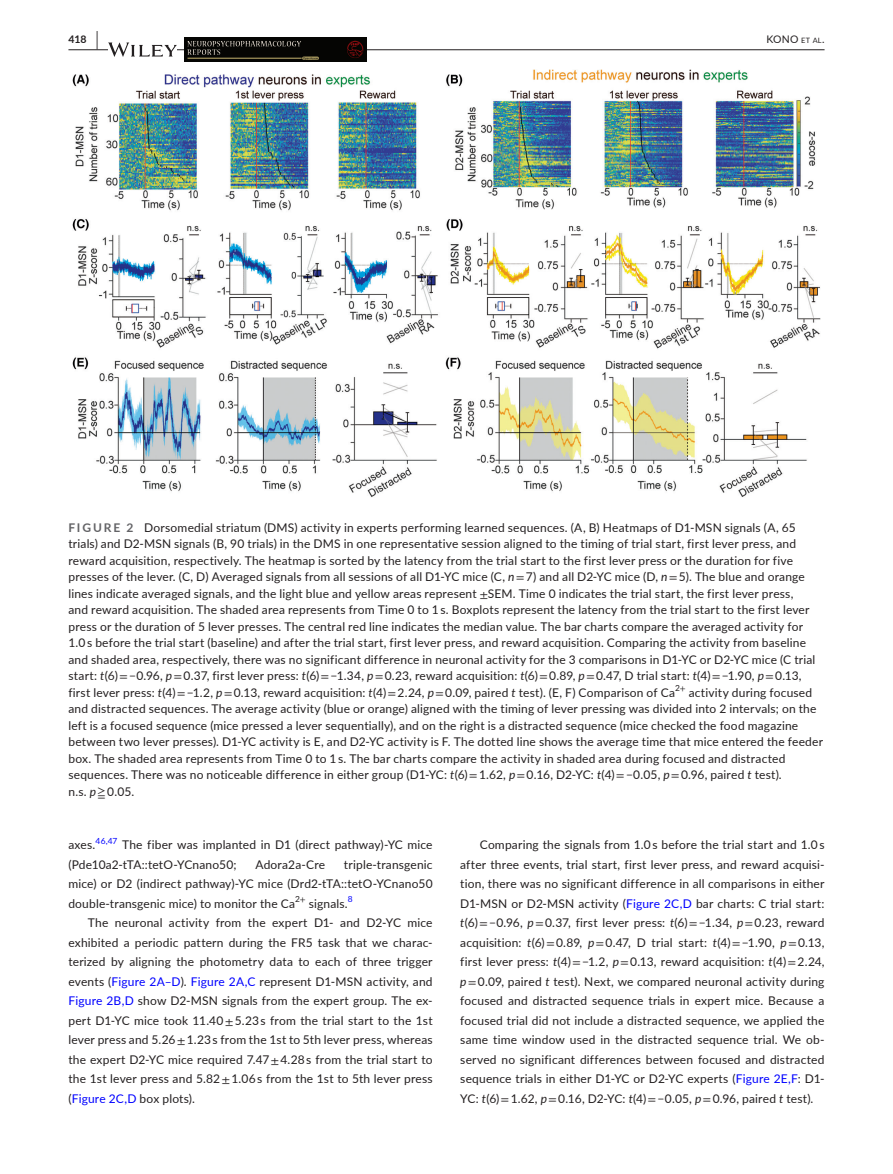
<style>
.page{position:relative;width:893px;height:1174px;background:#fff}
.page>*{position:absolute;margin:0;border:0;box-sizing:border-box;transform-origin:0 0}
.t1{font:12px/19.5px "Lato";letter-spacing:.015em;color:#231f20}
.t2{font:10.5px "Lato";color:#231f20}
.t3{font:700 10.5px "Lato";color:#231f20}
.t4{font:8.4px "Lato";color:#00f}
.t5{font:8.4px "Lato";color:#231f20}
.s1{font-size:19.5px}
.s2{font-size:7.35px}
.s3{font-weight:700;color:#636366}
.s4{font-style:italic}
.s5{font-family:"STIX"}
.s6{color:#00f}
</style>
<div class="page">
<hr style="left:68px;top:49px;width:756px;height:1px;background:#231f20">
<svg style="left:108px;top:42px;width:69px;height:15px"></svg>
<img style="left:185px;top:38px;width:182px;height:23px">
<img style="left:73px;top:69px;width:747px;height:428px">
<p class="t3" style="left:68px;top:31px;width:31px">418 <span class="s1">|</span></p>
<p class="t2" style="left:766px;top:31px;width:60px">KONO <span class="s2">et al</span>.</p>
<p class="t1" style="left:68px;top:518px;width:748px;line-height:16.5px"><span class="s3">FIGURE 2</span> Dorsomedial striatum (DMS) activity in experts performing learned sequences. (A, B) Heatmaps of D1-MSN signals (A, 65 trials) and D2-MSN signals (B, 90 trials) in the DMS in one representative session aligned to the timing of trial start, first lever press, and reward acquisition, respectively. The heatmap is sorted by the latency from the trial start to the first lever press or the duration for five presses of the lever. (C, D) Averaged signals from all sessions of all D1-YC mice (C, <span class="s4">n</span><span class="s5">=</span> 7) and all D2-YC mice (D, <span class="s4">n</span><span class="s5">=</span> 5). The blue and orange lines indicate averaged signals, and the light blue and yellow areas represent <span class="s5">±</span>SEM. Time 0 indicates the trial start, the first lever press, and reward acquisition. The shaded area represents from Time 0 to 1 s. Boxplots represent the latency from the trial start to the first lever press or the duration of 5 lever presses. The central red line indicates the median value. The bar charts compare the averaged activity for 1.0 s before the trial start (baseline) and after the trial start, first lever press, and reward acquisition. Comparing the activity from baseline and shaded area, respectively, there was no significant difference in neuronal activity for the 3 comparisons in D1-YC or D2-YC mice (C trial start: <span class="s4">t</span>(6) <span class="s5">=</span> −0.96, <span class="s4">p</span><span class="s5">=</span> 0.37, first lever press: <span class="s4">t</span>(6) <span class="s5">=</span> −1.34, <span class="s4">p</span><span class="s5">=</span> 0.23, reward acquisition: <span class="s4">t</span>(6) <span class="s5">=</span> 0.89, <span class="s4">p</span><span class="s5">=</span> 0.47, D trial start: <span class="s4">t</span>(4) <span class="s5">=</span> −1.90, <span class="s4">p</span><span class="s5">=</span> 0.13, first lever press: <span class="s4">t</span>(4) <span class="s5">=</span> −1.2, <span class="s4">p</span><span class="s5">=</span> 0.13, reward acquisition: <span class="s4">t</span>(4) <span class="s5">=</span> 2.24, <span class="s4">p</span><span class="s5">=</span> 0.09, paired <span class="s4">t</span> test). (E, F) Comparison of Ca</p>
<p class="t5" style="left:675px;top:682px;width:12px">2<span class="s5">+</span></p>
<p class="t1" style="left:68px;top:683px;width:756px;line-height:16.5px;text-indent:620px">activity during focused and distracted sequences. The average activity (blue or orange) aligned with the timing of lever pressing was divided into 2 intervals; on the left is a focused sequence (mice pressed a lever sequentially), and on the right is a distracted sequence (mice checked the food magazine between two lever presses). D1-YC activity is E, and D2-YC activity is F. The dotted line shows the average time that mice entered the feeder box. The shaded area represents from Time 0 to 1 s. The bar charts compare the activity in shaded area during focused and distracted sequences. There was no noticeable difference in either group (D1-YC: <span class="s4">t</span>(6) <span class="s5">=</span> 1.62, <span class="s4">p</span><span class="s5">=</span> 0.16, D2-YC: <span class="s4">t</span>(4) <span class="s5">=</span> −0.05, <span class="s4">p</span><span class="s5">=</span> 0.96, paired <span class="s4">t</span> test).<br>n.s. <span class="s4">p</span><span class="s5">≧</span> 0.05.</p>
<p class="t4" style="left:96px;top:835px;width:24px">46,47</p>
<p class="t1" style="left:68px;top:834px;width:366px;text-indent:54px">The fiber was implanted in D1 (direct pathway)-YC mice (Pde10a2-tTA::tetO-YCnano50;</p>
<p class="t1" style="left:68px;top:834px;width:29px">axes.</p>
<p class="t1" style="left:68px;top:854px;width:366px;text-align:justify;text-indent:276px">triple-transgenic mice) or D2 (indirect pathway)-YC mice (Drd2-tTA::tetO-YCnano50 double-transgenic mice) to monitor the Ca</p>
<p class="t1" style="left:255px;top:854px;width:71px">Adora2a-Cre</p>
<p class="t5" style="left:295px;top:893px;width:12px">2<span class="s5">+</span></p>
<p class="t1" style="left:309px;top:893px;width:40px">signals.</p>
<p class="t4" style="left:348px;top:893px;width:6px">8</p>
<p class="t1" style="left:68px;top:912px;width:366px;text-align:justify;text-indent:20px">The neuronal activity from the expert D1- and D2-YC mice exhibited a periodic pattern during the FR5 task that we charac&shy;terized by aligning the photometry data to each of three trigger events (<span class="s6">Figure 2A–D</span>). <span class="s6">Figure 2A,C</span> represent D1-MSN activity, and <span class="s6">Figure 2B,D</span> show D2-MSN signals from the expert group. The ex&shy;pert D1-YC mice took 11.40 <span class="s5">±</span> 5.23 s from the trial start to the 1st lever press and 5.26 <span class="s5">±</span> 1.23 s from the 1st to 5th lever press, whereas the expert D2-YC mice required 7.47 <span class="s5">±</span> 4.28 s from the trial start to the 1st lever press and 5.82 <span class="s5">±</span> 1.06 s from the 1st to 5th lever press (<span class="s6">Figure 2C,D</span> box plots).</p>
<p class="t1" style="left:460px;top:834px;width:366px;text-align:justify;text-indent:20px">Comparing the signals from 1.0 s before the trial start and 1.0 s after three events, trial start, first lever press, and reward acquisi&shy;tion, there was no significant difference in all comparisons in either D1-MSN or D2-MSN activity (<span class="s6">Figure 2C,D</span> bar charts: C trial start: <span class="s4">t</span>(6) <span class="s5">=</span> −0.96, <span class="s4">p</span><span class="s5">=</span> 0.37, first lever press: <span class="s4">t</span>(6) <span class="s5">=</span> −1.34, <span class="s4">p</span><span class="s5">=</span> 0.23, reward acquisition: <span class="s4">t</span>(6) <span class="s5">=</span> 0.89, <span class="s4">p</span><span class="s5">=</span> 0.47, D trial start: <span class="s4">t</span>(4) <span class="s5">=</span> −1.90, <span class="s4">p</span><span class="s5">=</span> 0.13, first lever press: <span class="s4">t</span>(4) <span class="s5">=</span> −1.2, <span class="s4">p</span><span class="s5">=</span> 0.13, reward acquisition: <span class="s4">t</span>(4) <span class="s5">=</span> 2.24, <span class="s4">p</span><span class="s5">=</span> 0.09, paired <span class="s4">t</span> test). Next, we compared neuronal activity during focused and distracted sequence trials in expert mice. Because a focused trial did not include a distracted sequence, we applied the same time window used in the distracted sequence trial. We ob&shy;served no significant differences between focused and distracted sequence trials in either D1-YC or D2-YC experts (<span class="s6">Figure 2E,F</span>: D1- YC: <span class="s4">t</span>(6) <span class="s5">=</span> 1.62, <span class="s4">p</span><span class="s5">=</span> 0.16, D2-YC: <span class="s4">t</span>(4) <span class="s5">=</span> −0.05, <span class="s4">p</span><span class="s5">=</span> 0.96, paired <span class="s4">t</span> test).</p>
</div>
